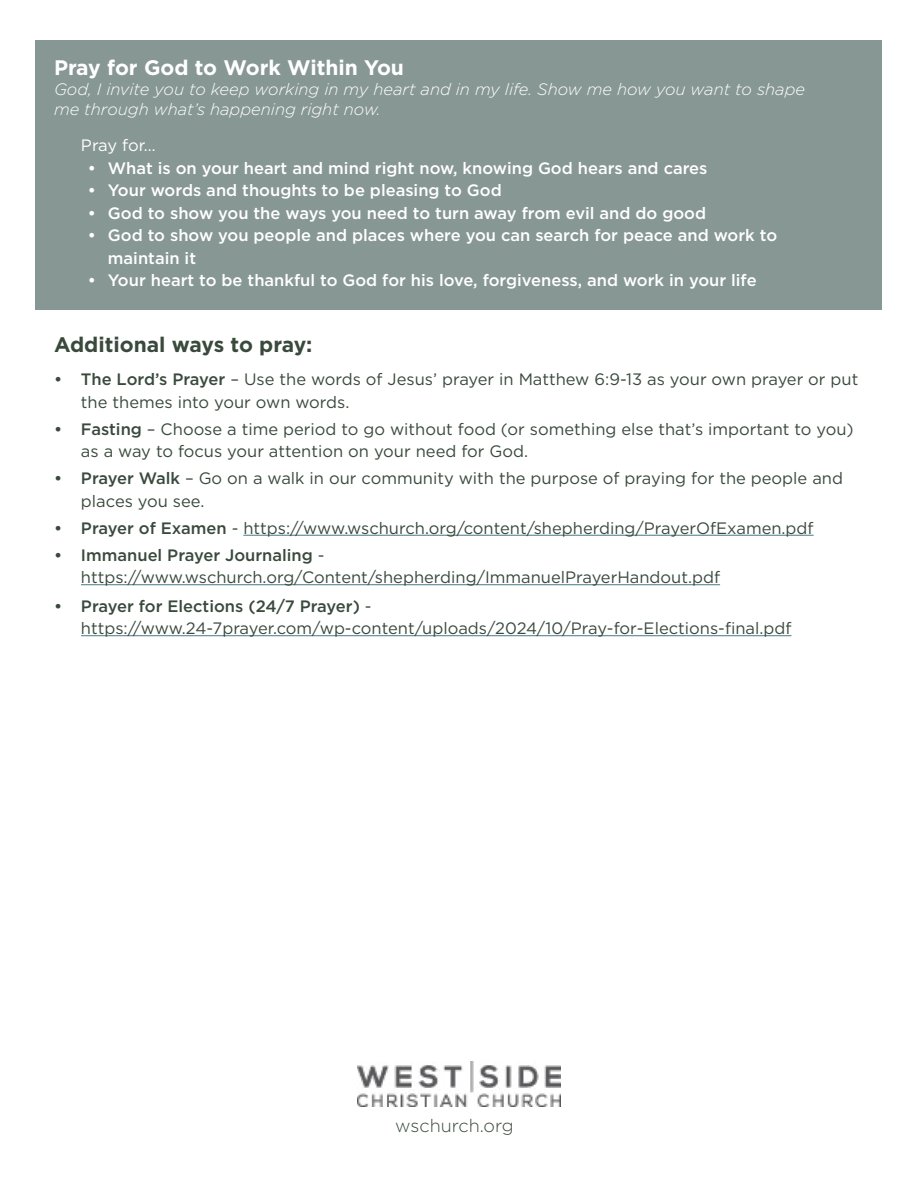
<style>
.page{position:relative;width:918px;height:1188px;background:#fff}
.page>*{position:absolute;margin:0;border:0;box-sizing:border-box;transform-origin:0 0}
.t1{font:700 21px "Gotham";color:#fff}
.t2{font:700 21px "Gotham";color:#394a3c}
.t3{font:300 18px "Gotham";color:#394a3c}
.t4{font:16.5px/22.5px "Gotham";color:#394a3c}
.t5{font:500 16.5px/22.5px "Gotham";color:#fff}
.t6{font:italic 300 16.5px/19.8px "Gotham";color:#fff}
.t7{font:16.5px "Gotham";letter-spacing:-.01em;color:#fff}
.s1{font-weight:500}
</style>
<div class="page">
<div style="left:36px;top:40px;width:846px;height:270px;background:#879794"></div>
<hr style="left:243px;top:535px;width:571px;height:1px;background:#467886">
<hr style="left:81px;top:584px;width:639px;height:1px;background:#467886">
<hr style="left:81px;top:635px;width:710px;height:1px;background:#467886">
<img style="left:358px;top:1061px;width:202px;height:46px">
<p class="t1" style="left:54px;top:54px;width:352px">Pray for God to Work Within You</p>
<p class="t6" style="left:54px;top:79px;width:753px">God, I invite you to keep working in my heart and in my life. Show me how you want to shape me through what’s happening right now.</p>
<p class="t7" style="left:81px;top:135px;width:76px">Pray for…</p>
<p class="t5" style="left:88px;top:156px;width:621px">• What is on your heart and mind right now, knowing God hears and cares</p>
<p class="t5" style="left:88px;top:179px;width:416px">• Your words and thoughts to be pleasing to God</p>
<p class="t5" style="left:88px;top:201px;width:620px">• God to show you the ways you need to turn away from evil and do good</p>
<p class="t5" style="left:108px;top:224px;width:671px;text-indent:-20px">• God to show you people and places where you can search for peace and work to maintain it</p>
<p class="t5" style="left:88px;top:269px;width:670px">• Your heart to be thankful to God for his love, forgiveness, and work in your life</p>
<p class="t2" style="left:54px;top:331px;width:260px">Additional ways to pray:</p>
<p class="t4" style="left:81px;top:368px;width:779px;text-indent:-27px"><span class="s1">• The Lord’s Prayer</span> – Use the words of Jesus’ prayer in Matthew 6:9-13 as your own prayer or put the themes into your own words.</p>
<p class="t4" style="left:81px;top:417px;width:774px;text-indent:-27px"><span class="s1">• Fasting</span> – Choose a time period to go without food (or something else that’s important to you) as a way to focus your attention on your need for God.</p>
<p class="t4" style="left:81px;top:467px;width:764px;text-indent:-27px"><span class="s1">• Prayer Walk</span> – Go on a walk in our community with the purpose of praying for the people and places you see.</p>
<p class="t4" style="left:54px;top:516px;width:761px"><span class="s1">• Prayer of Examen</span> - https://www.wschurch.org/content/shepherding/PrayerOfExamen.pdf</p>
<p class="t4" style="left:81px;top:543px;width:641px;text-indent:-27px"><span class="s1">• Immanuel Prayer Journaling</span> - https://www.wschurch.org/Content/shepherding/ImmanuelPrayerHandout.pdf</p>
<p class="t4" style="left:81px;top:594px;width:712px;text-indent:-27px"><span class="s1">• Prayer for Elections (24/7 Prayer)</span> - https://www.24-7prayer.com/wp-content/uploads/2024/10/Pray-for-Elections-final.pdf</p>
<p class="t3" style="left:395px;top:1114px;width:120px">wschurch.org</p>
</div>
